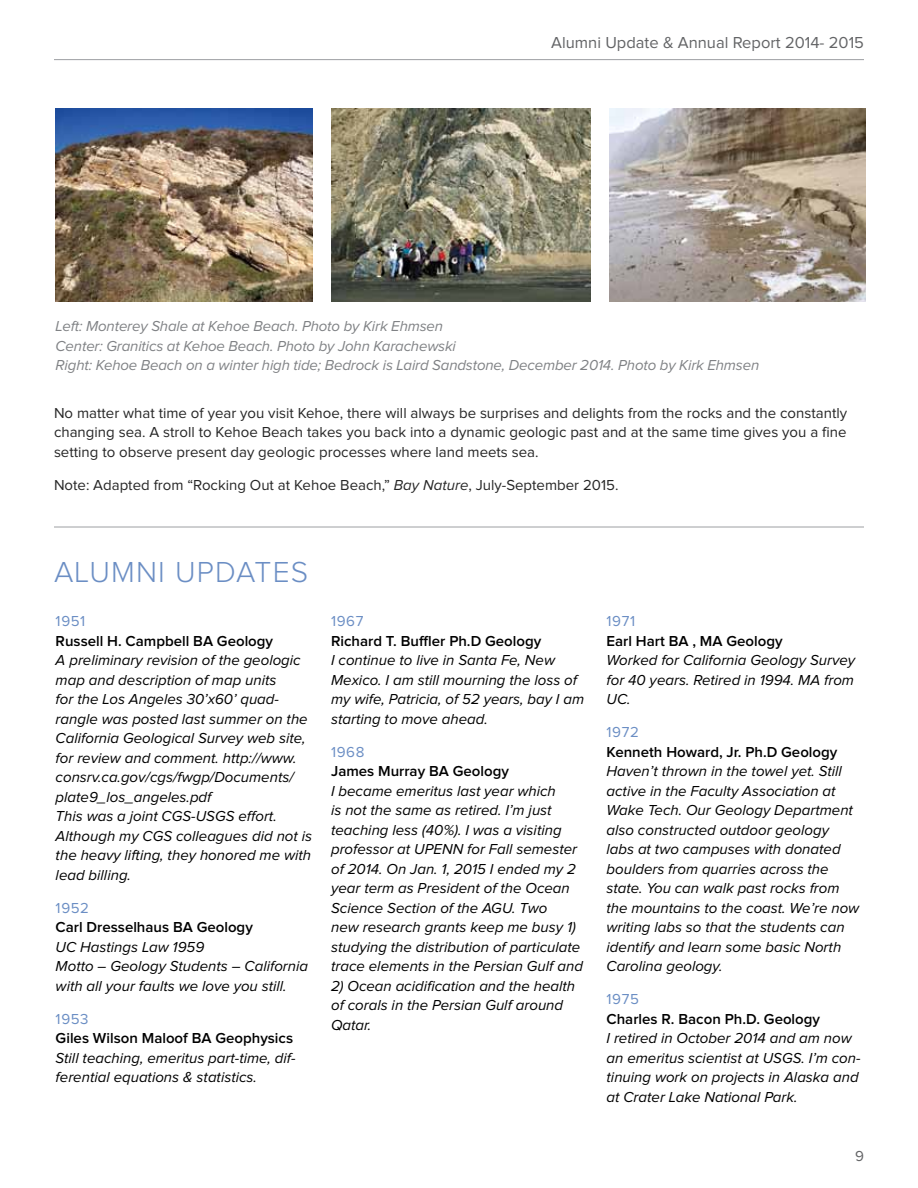
<style>
.page{position:relative;width:918px;height:1188px;background:#fff}
.page>*{position:absolute;margin:0;border:0;box-sizing:border-box;transform-origin:0 0}
.t1{font:300 30px "Proxima Nova";letter-spacing:.04em;color:#6b8ec4}
.t2{font:16.5px "Proxima Nova";color:#636466}
.t3{font:italic 15px/19.5px "Proxima Nova";color:#000}
.t4{font:15px/19.5px "Proxima Nova";color:#262626;text-align:justify}
.t5{font:600 15px "Proxima Nova";color:#000}
.t6{font:italic 15px/19.5px "Proxima Nova";letter-spacing:-.01em;color:#808285}
.t7{font:15px "Proxima Nova";letter-spacing:.04em;color:#6b8ec4}
.t8{font:15px "Proxima Nova";color:#636466}
.s1{font-style:italic}
</style>
<div class="page">
<hr style="left:54px;top:59px;width:810px;height:1px;background:#9d9fa2">
<img style="left:609px;top:108px;width:257px;height:193px">
<img style="left:56px;top:108px;width:256px;height:193px">
<img style="left:331px;top:108px;width:259px;height:193px">
<hr style="left:54px;top:527px;width:810px;height:1px;background:#9d9fa2">
<p class="t2" style="left:551px;top:35px;width:314px">Alumni Update &amp; Annual Report 2014- 2015</p>
<p class="t6" style="left:56px;top:317px;width:705px">Left: Monterey Shale at Kehoe Beach. Photo by Kirk Ehmsen<br>Center: Granitics at Kehoe Beach. Photo by John Karachewski<br>Right: Kehoe Beach on a winter high tide; Bedrock is Laird Sandstone, December 2014. Photo by Kirk Ehmsen</p>
<p class="t4" style="left:54px;top:404px;width:795px">N o matter what time of year you visit Kehoe, there will always be surprises and delights from the rocks and the constantly changing sea. A stroll to Kehoe Beach takes you back into a dynamic geologic past and at the same time gives you a fine setting to observe present day geologic processes where land meets sea.</p>
<p class="t4" style="left:54px;top:476px;width:566px">N ote: Adapted from “Rocking Out at Kehoe Beach,” <span class="s1">Bay Nature</span>, July-September 2015.</p>
<h1 class="t1" style="left:54px;top:558px;width:142px">ALUMNI UPD</h1>
<h1 class="t1" style="left:236px;top:558px;width:74px">ATES</h1>
<p class="t7" style="left:56px;top:614px;width:31px">1951</p>
<p class="t5" style="left:56px;top:634px;width:219px">Russell H. Campbell BA Geology</p>
<p class="t3" style="left:56px;top:651px;width:258px">A preliminary revision of the geologic map and description of map units<br>for the Los Angeles 30’x60’ quad&shy;rangle was posted last summer on the California Geological Survey web site, for review and comment. http://www. consrv.ca.gov/cgs/fwgp/Documents/ plate9_los_angeles.pdf<br>This was a joint CGS-USGS effort.<br>Although my CGS colleagues did not is the heavy lifting, they honored me with lead billing.</p>
<p class="t7" style="left:56px;top:901px;width:35px">1952</p>
<p class="t5" style="left:56px;top:920px;width:199px">Carl Dresselhaus BA Geology</p>
<p class="t3" style="left:56px;top:937px;width:254px">UC Hastings Law 1959<br>Motto – Geology Students – California with all your faults we love you still.</p>
<p class="t7" style="left:56px;top:1012px;width:34px">1953</p>
<p class="t5" style="left:56px;top:1031px;width:239px">Giles Wilson Maloof BA Geophysics</p>
<p class="t3" style="left:56px;top:1048px;width:242px">Still teaching, emeritus part-time, dif&shy;ferential equations &amp; statistics.</p>
<p class="t7" style="left:331px;top:614px;width:34px">1967</p>
<p class="t5" style="left:331px;top:634px;width:212px">Richard T. Buffler Ph.D Geology</p>
<p class="t3" style="left:331px;top:651px;width:255px">I continue to live in Santa Fe, New Mexico. I am still mourning the loss of my wife, Patricia, of 52 years, bay I am starting to move ahead.</p>
<p class="t7" style="left:331px;top:745px;width:35px">1968</p>
<p class="t5" style="left:331px;top:764px;width:179px">James Murray BA Geology</p>
<p class="t3" style="left:331px;top:781px;width:253px">I became emeritus last year which<br>is not the same as retired. I’m just teaching less (40%). I was a visiting professor at UPENN for Fall semester of 2014. On Jan. 1, 2015 I ended my 2 year term as President of the Ocean Science Section of the AGU. Two<br>new research grants keep me busy 1) studying the distribution of particulate trace elements in the Persian Gulf and</p>
<p class="t3" style="left:331px;top:976px;width:246px">2) Ocean acidification and the health of corals in the Persian Gulf around<br>Qatar.</p>
<p class="t7" style="left:607px;top:614px;width:30px">1971</p>
<p class="t5" style="left:607px;top:634px;width:178px">Earl Hart BA , MA Geology</p>
<p class="t3" style="left:607px;top:651px;width:250px;text-align:justify">Worked for California Geology Survey for 40 years. Retired in 1994. MA from UC.</p>
<p class="t7" style="left:607px;top:725px;width:34px">1972</p>
<p class="t5" style="left:607px;top:745px;width:232px">Kenneth Howard, Jr. Ph.D Geology</p>
<p class="t3" style="left:607px;top:762px;width:254px">Haven’t thrown in the towel yet. Still active in the Faculty Association at Wake Tech. Our Geology Department also constructed outdoor geology labs at two campuses with donated boulders from quarries across the state. You can walk past rocks from the mountains to the coast. We’re now writing labs so that the students can identify and learn some basic North Carolina geology.</p>
<p class="t7" style="left:607px;top:992px;width:34px">1975</p>
<p class="t5" style="left:607px;top:1012px;width:215px">Charles R. Bacon Ph.D. Geology</p>
<p class="t3" style="left:607px;top:1029px;width:256px">I retired in October 2014 and am now an emeritus scientist at USGS. I’m con&shy;tinuing work on projects in Alaska and at Crater Lake National Park.</p>
<p class="t8" style="left:855px;top:1149px;width:10px">9</p>
</div>
